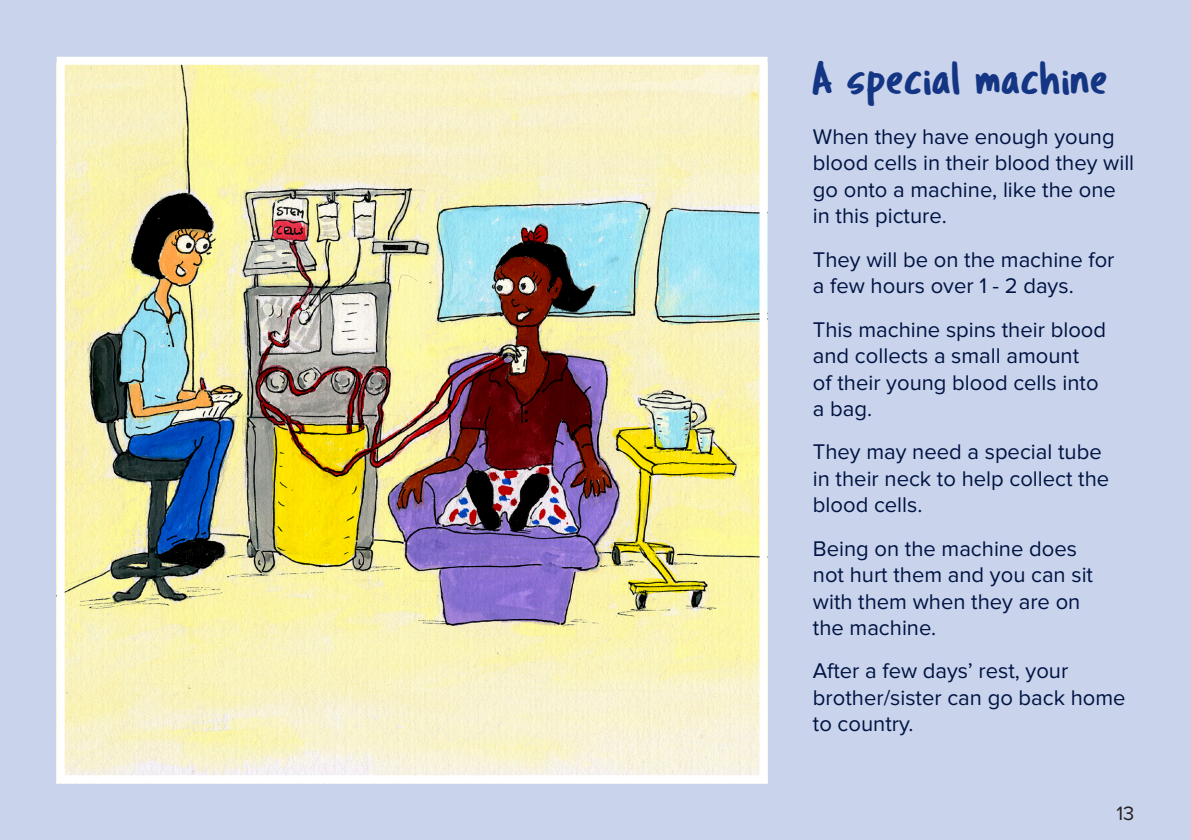
<style>
.page{position:relative;width:1191px;height:840px;background:#fff}
.page>*{position:absolute;margin:0;border:0;box-sizing:border-box;transform-origin:0 0}
.Internal_Page_Headin{font:48px "Tragic Marker";color:#133583}
.Body_copy__Regular{font:22px/26.4px "Proxima Nova";color:#001443}
.t1{font:20px "Proxima Nova";color:#231f20}
</style>
<div class="page">
<div style="left:0;top:0;width:1191px;height:839px;background:#c9d3eb"></div>
<img style="left:66px;top:66px;width:692px;height:707px">
<div style="left:57px;top:57px;width:710px;height:725px;border:8px solid #fff"></div>
<p class="Internal_Page_Headin" style="left:813px;top:49px;width:297px">A special machine</p>
<p class="Body_copy__Regular" style="left:813px;top:124px;width:323px">When they have enough young blood cells in their blood they will go onto a machine, like the one in this picture.</p>
<p class="Body_copy__Regular" style="left:813px;top:246px;width:303px">They will be on the machine for a few hours over 1 - 2 days.</p>
<p class="Body_copy__Regular" style="left:813px;top:316px;width:295px">This machine spins their blood and collects a small amount<br>of their young blood cells into a bag.</p>
<p class="Body_copy__Regular" style="left:813px;top:439px;width:298px">They may need a special tube in their neck to help collect the blood cells.</p>
<p class="Body_copy__Regular" style="left:813px;top:535px;width:282px">Being on the machine does not hurt them and you can sit with them when they are on the machine.</p>
<p class="Body_copy__Regular" style="left:813px;top:658px;width:314px">After a few days’ rest, your brother/sister can go back home to country.</p>
<p class="t1" style="left:1116px;top:800px;width:19px">13</p>
</div>
